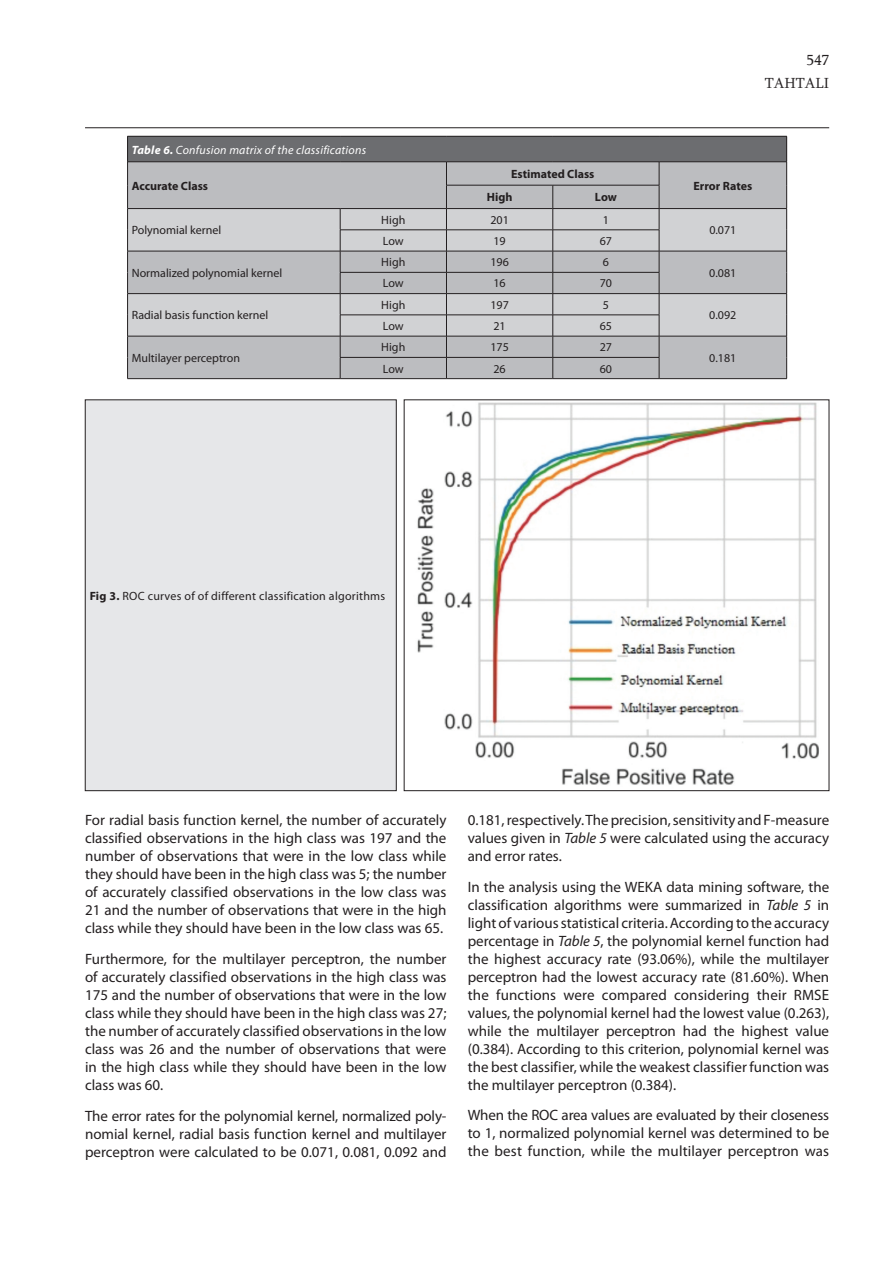
<style>
.page{position:relative;width:893px;height:1263px;background:#fff}
.page>*{position:absolute;margin:0;border:0;box-sizing:border-box;transform-origin:0 0}
.t1{font:15px/18px "Myriad Pro";color:#231f20;text-align:justify}
.t2{font:15px "Sylfaen";color:#231f20}
.t3{font:12px "Myriad Pro";color:#231f20}
.t4{font:12px "Myriad Pro";letter-spacing:.02em;color:#231f20}
.t5{font:700 12px "Myriad Pro";color:#231f20}
.t6{font:italic 12px "Myriad Pro";letter-spacing:.02em;color:#fff}
.s1{font-weight:700}
.s2{font-style:italic}
</style>
<div class="page">
<hr style="left:85px;top:127px;width:744px;height:1px;background:#231f20">
<hr style="left:127px;top:378px;width:213px;height:1px;background:#231f20">
<hr style="left:659px;top:378px;width:128px;height:1px;background:#231f20">
<svg style="left:127px;top:136px;width:660px;height:242px;background:#b4b5b7"></svg>
<hr style="left:340px;top:378px;width:106px;height:1px;background:#231f20">
<hr style="left:446px;top:378px;width:107px;height:1px;background:#231f20">
<hr style="left:553px;top:378px;width:106px;height:1px;background:#231f20">
<img style="left:417px;top:402px;width:402px;height:383px">
<div style="left:85px;top:400px;width:311px;height:391px;background:#e6e7e9"></div>
<div style="left:85px;top:400px;width:311px;height:391px;border:1px solid #231f20"></div>
<p class="t2" style="left:807px;top:50px;width:24px">547</p>
<p class="t2" style="left:765px;top:73px;width:66px">TAHTALI</p>
<p class="t6" style="left:132px;top:142px;width:236px"><span class="s1">Table 6.</span> Confusion matrix of the classifications</p>
<p class="t5" style="left:132px;top:179px;width:78px">Accurate Class</p>
<p class="t5" style="left:511px;top:167px;width:85px">Estimated Class</p>
<p class="t5" style="left:693px;top:179px;width:60px">Error Rates</p>
<p class="t5" style="left:487px;top:191px;width:27px">High</p>
<p class="t5" style="left:595px;top:191px;width:23px">Low</p>
<p class="t3" style="left:132px;top:223px;width:91px">Polynomial kernel</p>
<p class="t3" style="left:381px;top:212px;width:26px">High</p>
<p class="t3" style="left:490px;top:212px;width:20px">201</p>
<p class="t3" style="left:603px;top:212px;width:8px">1</p>
<p class="t3" style="left:383px;top:233px;width:22px">Low</p>
<p class="t3" style="left:493px;top:233px;width:14px">19</p>
<p class="t3" style="left:600px;top:233px;width:14px">67</p>
<p class="t3" style="left:709px;top:223px;width:29px">0.071</p>
<p class="t3" style="left:132px;top:265px;width:152px">Normalized polynomial kernel</p>
<p class="t3" style="left:381px;top:255px;width:26px">High</p>
<p class="t3" style="left:490px;top:255px;width:20px">196</p>
<p class="t3" style="left:603px;top:255px;width:8px">6</p>
<p class="t3" style="left:383px;top:276px;width:22px">Low</p>
<p class="t3" style="left:493px;top:276px;width:14px">16</p>
<p class="t3" style="left:600px;top:276px;width:14px">70</p>
<p class="t3" style="left:709px;top:265px;width:29px">0.081</p>
<p class="t3" style="left:132px;top:308px;width:138px">Radial basis function kernel</p>
<p class="t3" style="left:381px;top:297px;width:26px">High</p>
<p class="t3" style="left:490px;top:297px;width:20px">197</p>
<p class="t3" style="left:603px;top:297px;width:8px">5</p>
<p class="t3" style="left:709px;top:308px;width:29px">0.092</p>
<p class="t3" style="left:383px;top:319px;width:22px">Low</p>
<p class="t3" style="left:493px;top:319px;width:14px">21</p>
<p class="t3" style="left:600px;top:319px;width:14px">65</p>
<p class="t3" style="left:132px;top:350px;width:110px">Multilayer perceptron</p>
<p class="t3" style="left:381px;top:340px;width:26px">High</p>
<p class="t3" style="left:490px;top:340px;width:20px">175</p>
<p class="t3" style="left:600px;top:340px;width:14px">27</p>
<p class="t3" style="left:383px;top:361px;width:22px">Low</p>
<p class="t3" style="left:493px;top:361px;width:14px">26</p>
<p class="t3" style="left:600px;top:361px;width:14px">60</p>
<p class="t3" style="left:709px;top:350px;width:29px">0.181</p>
<p class="t4" style="left:90px;top:588px;width:297px"><span class="s1">Fig 3.</span> ROC curves of of different classification algorithms</p>
<p class="t1" style="left:85px;top:811px;width:363px">For radial basis function kernel, the number of accurately classified observations in the high class was 197 and the number of observations that were in the low class while they should have been in the high class was 5; the number of accurately classified observations in the low class was 21 and the number of observations that were in the high class while they should have been in the low class was 65.</p>
<p class="t1" style="left:85px;top:949px;width:363px">Furthermore, for the multilayer perceptron, the number of accurately classified observations in the high class was 175 and the number of observations that were in the low class while they should have been in the high class was 27; the number of accurately classified observations in the low class was 26 and the number of observations that were in the high class while they should have been in the low class was 60.</p>
<p class="t1" style="left:85px;top:1106px;width:363px">The error rates for the polynomial kernel, normalized poly&shy;nomial kernel, radial basis function kernel and multilayer perceptron were calculated to be 0.071, 0.081, 0.092 and</p>
<p class="t1" style="left:468px;top:810px;width:363px">0.181, respectively. The precision, sensitivity and F-measure values given in <span class="s2">Table 5</span> were calculated using the accuracy and error rates.</p>
<p class="t1" style="left:468px;top:877px;width:363px">In the analysis using the WEKA data mining software, the classification algorithms were summarized in <span class="s2">Table 5</span> in light of various statistical criteria. According to the accuracy percentage in <span class="s2">Table 5</span>, the polynomial kernel function had the highest accuracy rate (93.06%), while the multilayer perceptron had the lowest accuracy rate (81.60%). When the functions were compared considering their RMSE values, the polynomial kernel had the lowest value (0.263), while the multilayer perceptron had the highest value (0.384). According to this criterion, polynomial kernel was the best classifier, while the weakest classifier function was the multilayer perceptron (0.384).</p>
<p class="t1" style="left:468px;top:1106px;width:363px">When the ROC area values are evaluated by their closeness to 1, normalized polynomial kernel was determined to be the best function, while the multilayer perceptron was</p>
</div>
